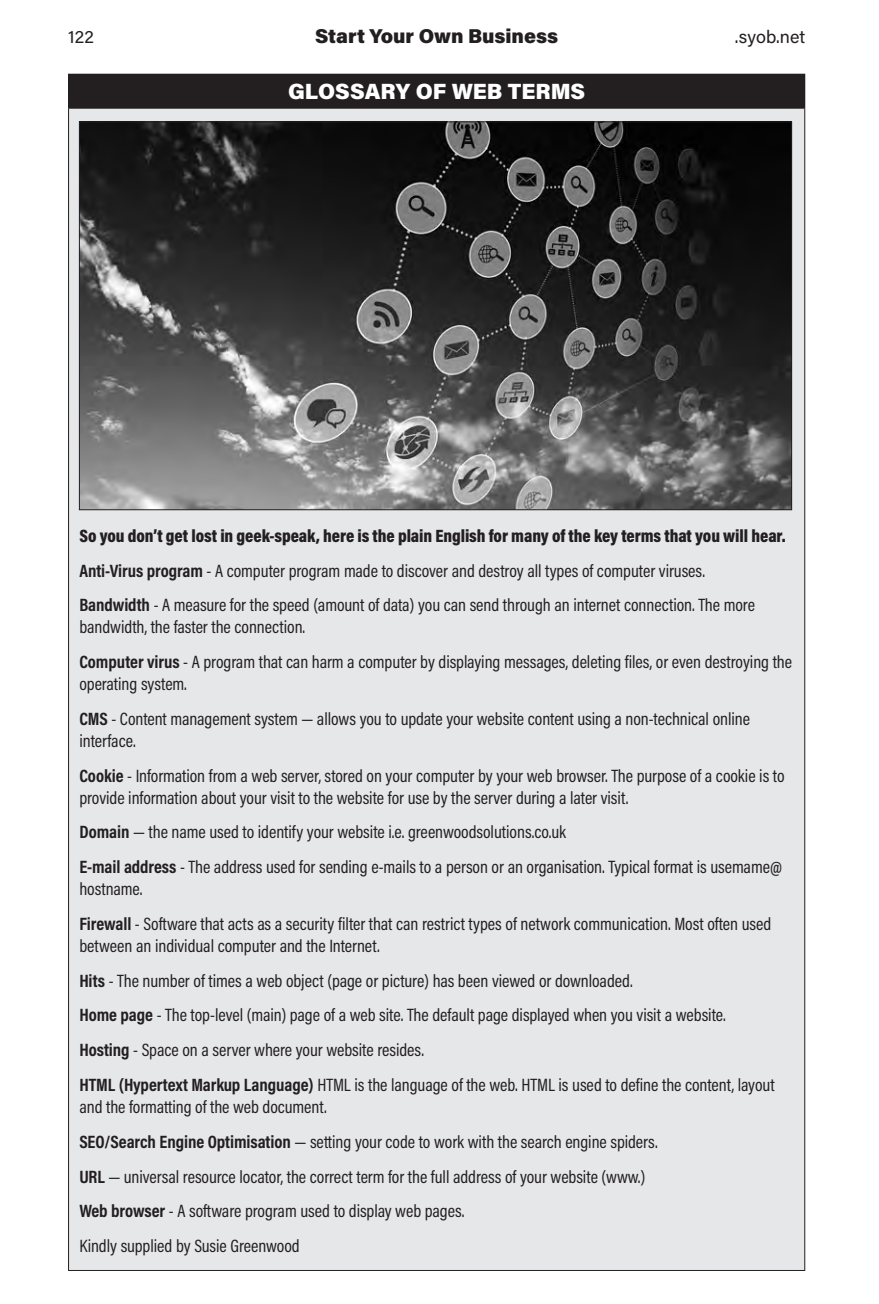
<style>
.page{position:relative;width:879px;height:1304px;background:#fff}
.page>*{position:absolute;margin:0;border:0;box-sizing:border-box;transform-origin:0 0}
._12-header5Box{font:900 22px "Acumin Pro";color:#fff}
.t1{font:900 20px "Acumin Pro";color:#231f20}
._13-textBox13{font:18px/22px "Acumin Pro Cond";letter-spacing:-.005em;color:#231f20}
._13-textBox13-2{font:900 18px "Acumin Pro Cond";letter-spacing:-.005em;color:#231f20}
.t2{font:18px "Acumin Pro";letter-spacing:.005em;color:#231f20}
.s1{font-weight:700}
</style>
<div class="page">
<div style="left:69px;top:74px;width:736px;height:34px;background:#231f20"></div>
<div style="left:69px;top:108px;width:736px;height:1162px;background:#e6e7e9"></div>
<hr style="left:68px;top:74px;width:737px;height:1px;background:#231f20">
<hr style="left:68px;top:75px;width:1px;height:33px;background:#231f20">
<hr style="left:68px;top:108px;width:737px;height:1px;background:#231f20">
<hr style="left:68px;top:109px;width:1px;height:1161px;background:#231f20">
<hr style="left:804px;top:109px;width:1px;height:1161px;background:#231f20">
<hr style="left:68px;top:1270px;width:737px;height:1px;background:#231f20">
<img style="left:81px;top:123px;width:709px;height:385px">
<p class="t2" style="left:68px;top:24px;width:27px">122</p>
<p class="t1" style="left:315px;top:22px;width:245px">Start Your Own Business</p>
<p class="t2" style="left:735px;top:24px;width:72px">.syob.net</p>
<p class="_12-header5Box" style="left:288px;top:76px;width:299px">GLOSSARY OF WEB TERMS</p>
<p class="_13-textBox13-2" style="left:79px;top:524px;width:708px">So you don’t get lost in geek-speak, here is the plain English for many of the key terms that you will hear.</p>
<p class="_13-textBox13" style="left:79px;top:559px;width:627px"><span class="s1">Anti-Virus program</span> - A computer program made to discover and destroy all types of computer viruses.</p>
<p class="_13-textBox13" style="left:79px;top:594px;width:677px"><span class="s1">Bandwidth</span> - A measure for the speed (amount of data) you can send through an internet connection. The more bandwidth, the faster the connection.</p>
<p class="_13-textBox13" style="left:79px;top:651px;width:714px"><span class="s1">Computer virus</span> - A program that can harm a computer by displaying messages, deleting files, or even destroying the operating system.</p>
<p class="_13-textBox13" style="left:79px;top:707px;width:672px"><span class="s1">CMS</span> - Content management system — allows you to update your website content using a non-technical online interface.</p>
<p class="_13-textBox13" style="left:79px;top:764px;width:707px"><span class="s1">Cookie</span> - Information from a web server, stored on your computer by your web browser. The purpose of a cookie is to provide information about your visit to the website for use by the server during a later visit.</p>
<p class="_13-textBox13" style="left:79px;top:821px;width:488px"><span class="s1">Domain</span> — the name used to identify your website i.e. greenwoodsolutions.co.uk</p>
<p class="_13-textBox13" style="left:79px;top:856px;width:704px"><span class="s1">E-mail address</span> - The address used for sending e-mails to a person or an organisation. Typical format is usemame@ hostname.</p>
<p class="_13-textBox13" style="left:79px;top:912px;width:693px"><span class="s1">Firewall</span> - Software that acts as a security filter that can restrict types of network communication. Most often used between an individual computer and the Internet.</p>
<p class="_13-textBox13" style="left:79px;top:969px;width:555px"><span class="s1">Hits</span> - The number of times a web object (page or picture) has been viewed or downloaded.</p>
<p class="_13-textBox13" style="left:79px;top:1004px;width:648px"><span class="s1">Home page</span> - The top-level (main) page of a web site. The default page displayed when you visit a website.</p>
<p class="_13-textBox13" style="left:79px;top:1039px;width:346px"><span class="s1">Hosting</span> - Space on a server where your website resides.</p>
<p class="_13-textBox13" style="left:79px;top:1073px;width:697px"><span class="s1">HTML (Hypertext Markup Language)</span> HTML is the language of the web. HTML is used to define the content, layout and the formatting of the web document.</p>
<p class="_13-textBox13" style="left:79px;top:1130px;width:580px"><span class="s1">SEO/Search Engine Optimisation</span> — setting your code to work with the search engine spiders.</p>
<p class="_13-textBox13" style="left:79px;top:1165px;width:567px"><span class="s1">URL</span> — universal resource locator, the correct term for the full address of your website (www.)</p>
<p class="_13-textBox13" style="left:79px;top:1200px;width:387px"><span class="s1">Web browser</span> - A software program used to display web pages.</p>
<p class="_13-textBox13" style="left:79px;top:1234px;width:222px">Kindly supplied by Susie Greenwood</p>
</div>
